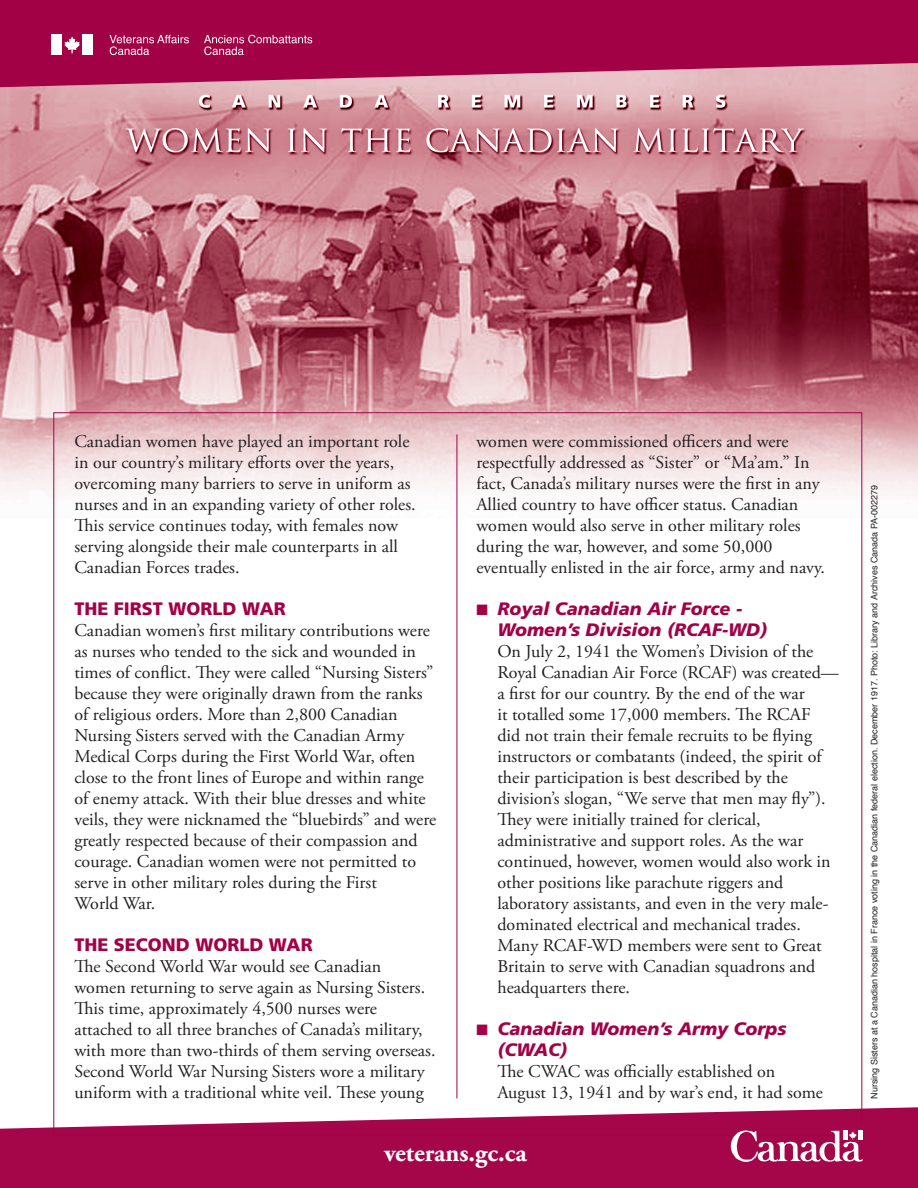
<style>
.page{position:relative;width:918px;height:1188px;background:#fff}
.page>*{position:absolute;margin:0;border:0;box-sizing:border-box;transform-origin:0 0}
.t1{font:700 25.5px "Adobe Garamond Pro";color:#fff}
.t2{font:18px/21px "Adobe Garamond Pro";color:#231f20}
.t3{font:italic 900 18px/21px "Frutiger";color:#a30146}
.t4{font:900 18px "Frutiger";color:#a30146}
.t5{font:9px "Helvetica";color:#231f20}
</style>
<div class="page">
<img style="left:0;top:88px;width:918px;height:1019px">
<svg style="left:0;top:1107px;width:918px;height:81px;background:#b22a64"></svg>
<hr style="left:457px;top:434px;width:1px;height:664px;background:#a30146">
<svg style="left:731px;top:1130px;width:132px;height:35px"></svg>
<svg style="left:0;top:0;width:918px;height:88px;background:#ad1e58"></svg>
<svg style="left:110px;top:35px;width:79px;height:20px;background:#b5336a"></svg>
<svg style="left:204px;top:35px;width:108px;height:20px;background:#b32d66"></svg>
<div style="left:52px;top:35px;width:10px;height:20px;background:#fff"></div>
<div style="left:82px;top:35px;width:11px;height:20px;background:#fff"></div>
<svg style="left:64px;top:37px;width:16px;height:16px"></svg>
<p class="t2" style="left:74px;top:432px;width:337px">Canadian women have played an important role</p>
<p class="t2" style="left:74px;top:453px;width:321px">in our country’s military efforts over the years,</p>
<p class="t2" style="left:74px;top:474px;width:343px">overcoming many barriers to serve in uniform as nurses and in an expanding variety of other roles.<br>This service continues today, with females now</p>
<p class="t2" style="left:74px;top:537px;width:325px">serving alongside their male counterparts in all<br>Canadian Forces trades.</p>
<p class="t4" style="left:74px;top:598px;width:213px">THE FIRST WORLD WAR</p>
<p class="t2" style="left:74px;top:621px;width:363px">Canadian women’s first military contributions were as nurses who tended to the sick and wounded in times of conflict. They were called “Nursing Sisters” because they were originally drawn from the ranks of religious orders. More than 2,800 Canadian Nursing Sisters served with the Canadian Army Medical Corps during the First World War, often close to the front lines of Europe and within range of enemy attack. With their blue dresses and white veils, they were nicknamed the “bluebirds” and were greatly respected because of their compassion and courage. Canadian women were not permitted to serve in other military roles during the First</p>
<p class="t2" style="left:74px;top:894px;width:82px">World War.</p>
<p class="t4" style="left:74px;top:934px;width:240px">THE SECOND WORLD WAR</p>
<p class="t2" style="left:74px;top:957px;width:308px">The Second World War would see Canadian</p>
<p class="t2" style="left:74px;top:978px;width:352px">women returning to serve again as Nursing Sisters.<br>This time, approximately 4,500 nurses were</p>
<p class="t2" style="left:74px;top:1020px;width:363px">attached to all three branches of Canada’s military, with more than two-thirds of them serving overseas.<br>Second World War Nursing Sisters wore a military uniform with a traditional white veil. These young</p>
<p class="t2" style="left:476px;top:432px;width:314px">women were commissioned officers and were</p>
<p class="t2" style="left:476px;top:453px;width:345px">respectfully addressed as “Sister” or “Ma’am.” In fact, Canada’s military nurses were the first in any Allied country to have officer status. Canadian women would also serve in other military roles</p>
<p class="t2" style="left:476px;top:537px;width:298px">during the war, however, and some 50,000</p>
<p class="t2" style="left:476px;top:558px;width:350px">eventually enlisted in the air force, army and navy.</p>
<p class="t3" style="left:476px;top:598px;width:267px">■ Royal Canadian Air Force -</p>
<p class="t3" style="left:497px;top:619px;width:271px">Women’s Division (RCAF-WD)</p>
<p class="t2" style="left:497px;top:642px;width:343px">On July 2, 1941 the Women’s Division of the Royal Canadian Air Force (RCAF) was created— a first for our country. By the end of the war<br>it totalled some 17,000 members. The RCAF<br>did not train their female recruits to be flying instructors or combatants (indeed, the spirit of their participation is best described by the</p>
<p class="t2" style="left:497px;top:789px;width:330px">division’s slogan, “We serve that men may fly”).<br>They were initially trained for clerical,</p>
<p class="t2" style="left:497px;top:831px;width:335px">administrative and support roles. As the war continued, however, women would also work in other positions like parachute riggers and</p>
<p class="t2" style="left:497px;top:894px;width:333px">laboratory assistants, and even in the very male&shy;dominated electrical and mechanical trades.<br>Many RCAF-WD members were sent to Great Britain to serve with Canadian squadrons and headquarters there.</p>
<p class="t3" style="left:497px;top:1018px;width:291px;text-indent:-21px">■ Canadian Women’s Army Corps (CWAC)</p>
<p class="t2" style="left:497px;top:1062px;width:279px">The CWAC was officially established on</p>
<p class="t2" style="left:497px;top:1083px;width:327px">August 13, 1941 and by war’s end, it had some</p>
<p class="t1" style="left:384px;top:1138px;width:144px">veterans.gc.ca</p>
<p class="t5" style="left:867px;top:1099px;width:615px;rotate:-90deg">Nursing Sisters at a Canadian hospital in France voting in the Canadian federal election. December 1917. Photo: Library and Archives Canada PA-002279</p>
</div>
